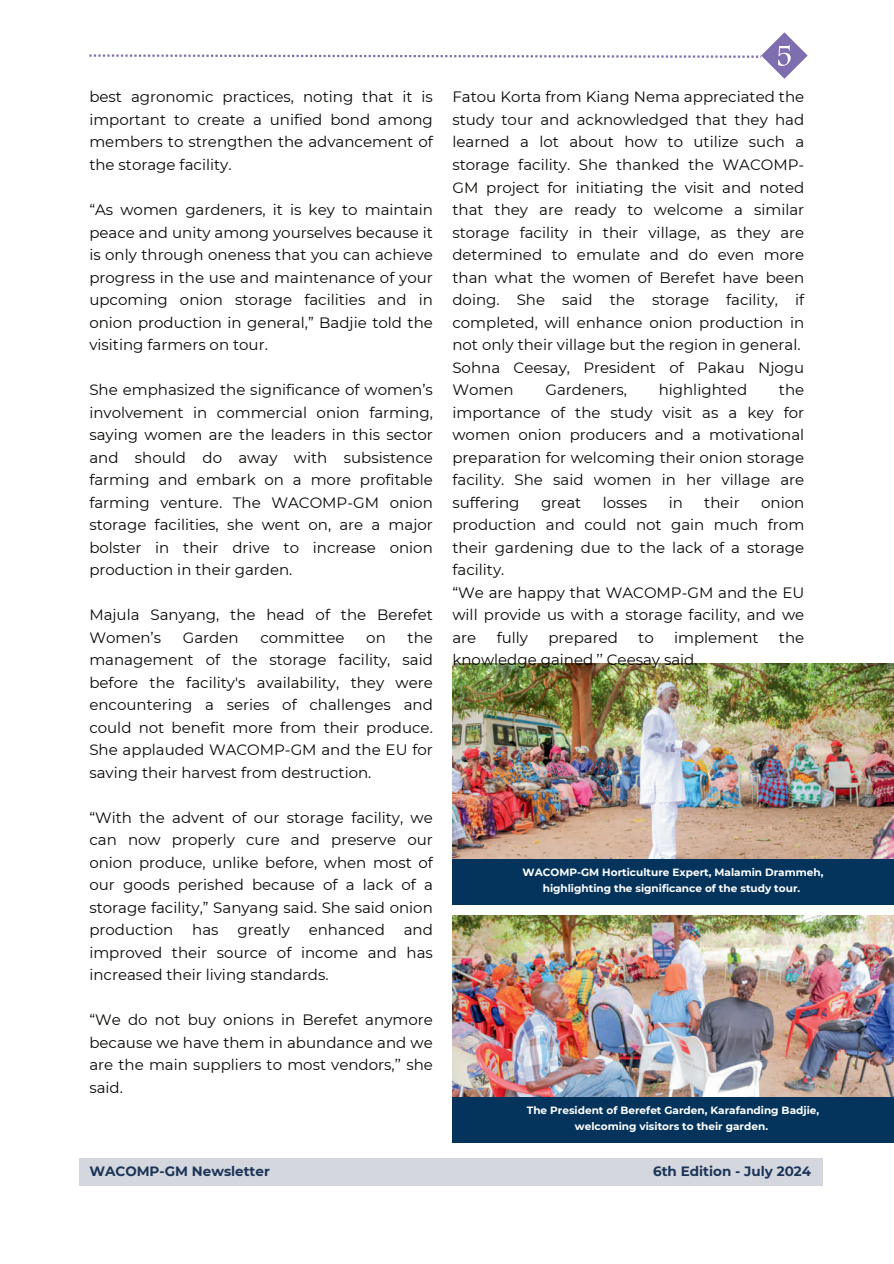
<style>
.page{position:relative;width:894px;height:1264px;background:#fff}
.page>*{position:absolute;margin:0;border:0;box-sizing:border-box;transform-origin:0 0}
.t1{font:15px/22.5px "Montserrat";color:#080704;text-align:justify}
.t2{font:700 13.5px "Montserrat";color:#1b3558}
.t3{font:700 10.5px/15.8px "Montserrat";color:#fff;text-align:center}
</style>
<div class="page">
<div style="left:79px;top:1158px;width:743px;height:27px;background:#d5d7de"></div>
<svg style="left:89px;top:32px;width:719px;height:46px"></svg>
<img style="left:452px;top:663px;width:441px;height:196px">
<img style="left:452px;top:915px;width:441px;height:182px">
<div style="left:452px;top:859px;width:441px;height:45px;background:#04345c"></div>
<div style="left:452px;top:1097px;width:441px;height:45px;background:#04345c"></div>
<p class="t1" style="left:89px;top:85px;width:345px">best agronomic practices, noting that it is important to create a unified bond among members to strengthen the advancement of the storage facility.</p>
<p class="t1" style="left:89px;top:198px;width:345px">“As women gardeners, it is key to maintain peace and unity among yourselves because it is only through oneness that you can achieve progress in the use and maintenance of your upcoming onion storage facilities and in onion production in general,” Badjie told the visiting farmers on tour.</p>
<p class="t1" style="left:89px;top:378px;width:345px">She emphasized the significance of women’s involvement in commercial onion farming, saying women are the leaders in this sector and should do away with subsistence farming and embark on a more profitable farming venture. The WACOMP-GM onion storage facilities, she went on, are a major bolster in their drive to increase onion production in their garden.</p>
<p class="t1" style="left:89px;top:603px;width:345px">Majula Sanyang, the head of the Berefet<br>Women’s</p>
<p class="t1" style="left:89px;top:625px;width:345px;text-indent:318px">the management of the storage facility, said before the facility's availability, they were encountering a series of challenges and could not benefit more from their produce.<br>She applauded WACOMP-GM and the EU for saving their harvest from destruction.</p>
<p class="t1" style="left:89px;top:805px;width:345px">“With the advent of our storage facility, we can now properly cure and preserve our onion produce, unlike before, when most of our goods perished because of a lack of a storage facility,” Sanyang said. She said onion production</p>
<p class="t1" style="left:183px;top:625px;width:57px">Garden</p>
<p class="t1" style="left:260px;top:625px;width:85px">committee</p>
<p class="t1" style="left:366px;top:625px;width:21px">on</p>
<p class="t1" style="left:89px;top:918px;width:345px;text-indent:314px">and improved their source of income and has increased their living standards.</p>
<p class="t1" style="left:89px;top:1008px;width:345px">“We do not buy onions in Berefet anymore because we have them in abundance and we are the main suppliers to most vendors,’’ she said.</p>
<p class="t1" style="left:192px;top:918px;width:28px">has</p>
<p class="t1" style="left:237px;top:918px;width:54px">greatly</p>
<p class="t1" style="left:309px;top:918px;width:78px">enhanced</p>
<p class="t1" style="left:452px;top:85px;width:353px;text-align:left">Fatou Korta from Kiang Nema appreciated the study tour and acknowledged that they had learned a lot about how to utilize such a storage facility. She thanked the WACOMP-GM project for initiating the visit and noted that they are ready to welcome a similar storage facility in their village, as they are determined to emulate and do even more than what the women of Berefet have been doing. She said the storage facility, if completed, will enhance onion production in not only their village but the region in general.<br>Sohna Ceesay, President of Pakau Njogu Women</p>
<p class="t1" style="left:452px;top:378px;width:353px;text-indent:326px">the importance of the study visit as a key for women onion producers and a motivational preparation for welcoming their onion storage facility. She said women in her village are suffering</p>
<p class="t1" style="left:545px;top:378px;width:83px">Gardeners,</p>
<p class="t1" style="left:658px;top:378px;width:90px">highlighted</p>
<p class="t1" style="left:452px;top:490px;width:353px;text-align:left;text-indent:308px">onion production and could not gain much from their gardening due to the lack of a storage facility.<br>“We are happy that WACOMP-GM and the EU will provide us with a storage facility, and we are</p>
<p class="t1" style="left:541px;top:490px;width:42px">great</p>
<p class="t1" style="left:602px;top:490px;width:46px">losses</p>
<p class="t1" style="left:668px;top:490px;width:16px">in</p>
<p class="t1" style="left:704px;top:490px;width:37px">their</p>
<p class="t1" style="left:496px;top:625px;width:33px">fully</p>
<p class="t1" style="left:548px;top:625px;width:71px">prepared</p>
<p class="t1" style="left:638px;top:625px;width:17px">to</p>
<p class="t1" style="left:674px;top:625px;width:86px">implement</p>
<p class="t1" style="left:778px;top:625px;width:27px">the</p>
<p class="t1" style="left:452px;top:648px;width:246px">knowledge gained,’’ Ceesay said.</p>
<p class="t3" style="left:522px;top:864px;width:302px">WACOMP-GM Horticulture Expert, Malamin Drammeh, highlighting the significance of the study tour.</p>
<p class="t3" style="left:526px;top:1102px;width:294px">The President of Berefet Garden, Karafanding Badjie, welcoming visitors to their garden.</p>
<p class="t2" style="left:89px;top:1161px;width:182px">WACOMP-GM Newsletter</p>
<p class="t2" style="left:653px;top:1161px;width:159px">6th Edition - July 2024</p>
</div>
